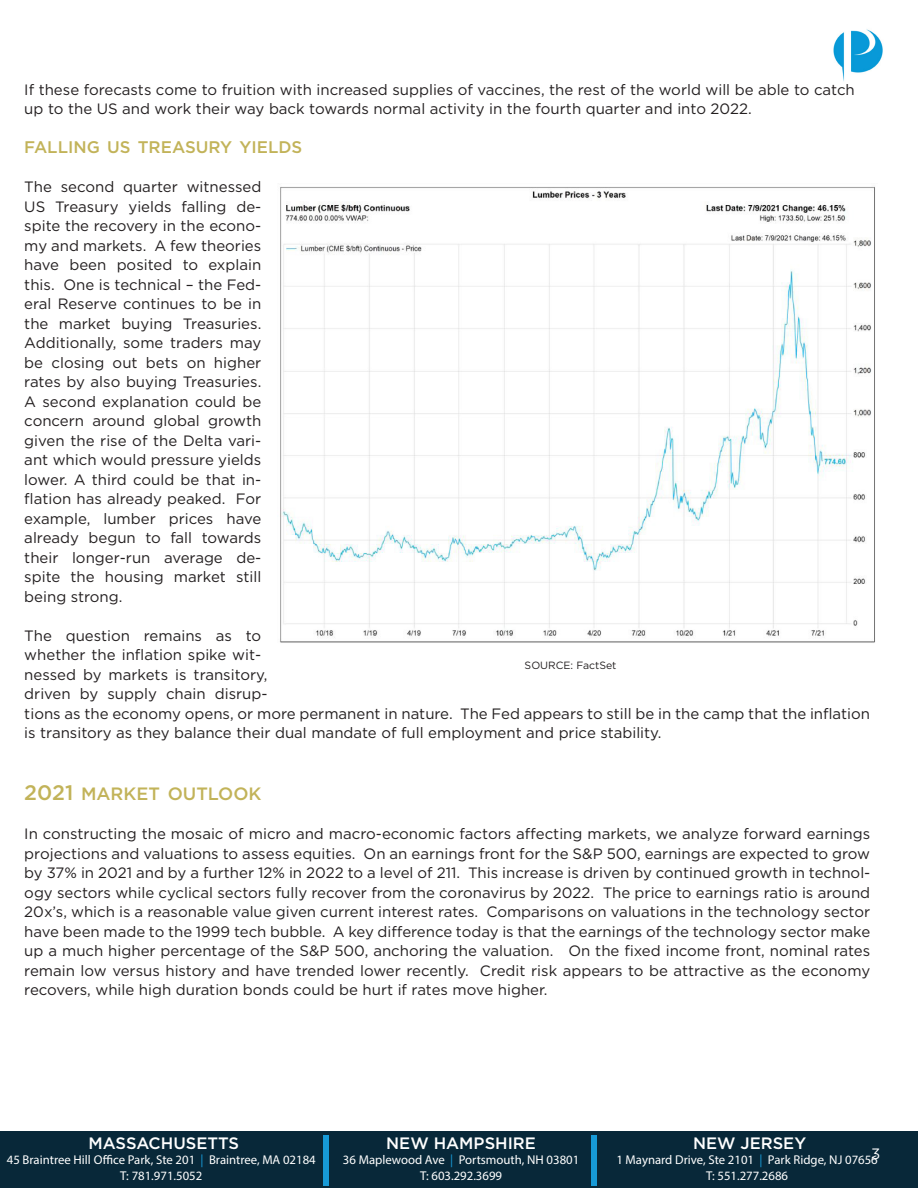
<style>
.page{position:relative;width:918px;height:1188px;background:#fff}
.page>*{position:absolute;margin:0;border:0;box-sizing:border-box;transform-origin:0 0}
.t1{font:500 54px "Gotham";color:#179ad7}
.t2{font:500 17.85px "Gotham";color:#c2b359}
.t3{font:500 16.8px "Gotham";color:#c2b359}
.t4{font:500 16.5px "Gotham";color:#fff}
.t5{font:15px/19.5px "Gotham";color:#231f20}
.t6{font:15px "Gotham";color:#fff}
.t7{font:12.75px "Myriad Pro";color:#fff}
.t8{font:10.5px "Gotham";color:#231f20}
.s1{font-size:21px}
.s2{color:#179ad7}
</style>
<div class="page">
<div style="left:0;top:1132px;width:918px;height:56px;background:#082839"></div>
<img style="left:833px;top:29px;width:50px;height:53px">
<img style="left:280px;top:186px;width:595px;height:457px">
<p class="t5" style="left:24px;top:79px;width:832px">If these forecasts come to fruition with increased supplies of vaccines, the rest of the world will be able to catch up to the US and work their way back towards normal activity in the fourth quarter and into 2022.</p>
<p class="t3" style="left:24px;top:136px;width:279px">FALLING US TREASURY YIELDS</p>
<p class="t5" style="left:24px;top:177px;width:239px;text-align:justify">The second quarter witnessed US Treasury yields falling de&shy;spite the recovery in the econo&shy;my and markets. A few theories have been posited to explain this. One is technical – the Fed&shy;eral Reserve continues to be in the market buying Treasuries.<br>Additionally, some traders may be closing out bets on higher rates by also buying Treasuries.<br>A second explanation could be concern around global growth given the rise of the Delta vari&shy;ant which would pressure yields lower. A third could be that in&shy;flation has already peaked. For example, lumber prices have already begun to fall towards their longer-run average de&shy;spite the housing market still being strong.</p>
<p class="t5" style="left:24px;top:625px;width:847px">The question remains as to<br>whether the inflation spike wit-<br>nessed by markets is transitory,<br>driven by supply chain disrup-<br>tions as the economy opens, or more permanent in nature. The Fed appears to still be in the camp that the inflation is transitory as they balance their dual mandate of full employment and price stability.</p>
<p class="t8" style="left:525px;top:658px;width:93px">SOURCE: FactSet</p>
<p class="t2" style="left:24px;top:782px;width:239px"><span class="s1">2021</span> MARKET OUTLOOK</p>
<p class="t5" style="left:24px;top:824px;width:848px;text-align:justify">In constructing the mosaic of micro and macro-economic factors affecting markets, we analyze forward earnings projections and valuations to assess equities. On an earnings front for the S&amp;P 500, earnings are expected to grow by 37% in 2021 and by a further 12% in 2022 to a level of 211. This increase is driven by continued growth in technol&shy;ogy sectors while cyclical sectors fully recover from the coronavirus by 2022. The price to earnings ratio is around 20x’s, which is a reasonable value given current interest rates. Comparisons on valuations in the technology sector have been made to the 1999 tech bubble. A key difference today is that the earnings of the technology sector make up a much higher percentage of the S&amp;P 500, anchoring the valuation. On the fixed income front, nominal rates remain low versus history and have trended lower recently. Credit risk appears to be attractive as the economy recovers, while high duration bonds could be hurt if rates move higher.</p>
<p class="t1" style="left:317px;top:1125px;width:19px">|</p>
<p class="t1" style="left:586px;top:1125px;width:19px">|</p>
<p class="t4" style="left:88px;top:1132px;width:152px">MASSACHUSETTS</p>
<p class="t7" style="left:7px;top:1152px;width:310px">45 Braintree Hill Office Park, Ste 201 <span class="s2">|</span> Braintree, MA 02184</p>
<p class="t7" style="left:120px;top:1167px;width:84px">T: 781.971.5052</p>
<p class="t4" style="left:386px;top:1132px;width:151px">NEW HAMPSHIRE</p>
<p class="t7" style="left:343px;top:1152px;width:238px">36 Maplewood Ave <span class="s2">|</span> Portsmouth, NH 03801</p>
<p class="t7" style="left:420px;top:1167px;width:84px">T: 603.292.3699</p>
<p class="t4" style="left:693px;top:1132px;width:115px">NEW JERSEY</p>
<p class="t7" style="left:616px;top:1152px;width:263px">1 Maynard Drive, Ste 2101 <span class="s2">|</span> Park Ridge, NJ 07656</p>
<p class="t7" style="left:706px;top:1167px;width:84px">T: 551.277.2686</p>
<p class="t6" style="left:871px;top:1145px;width:11px">3</p>
</div>
